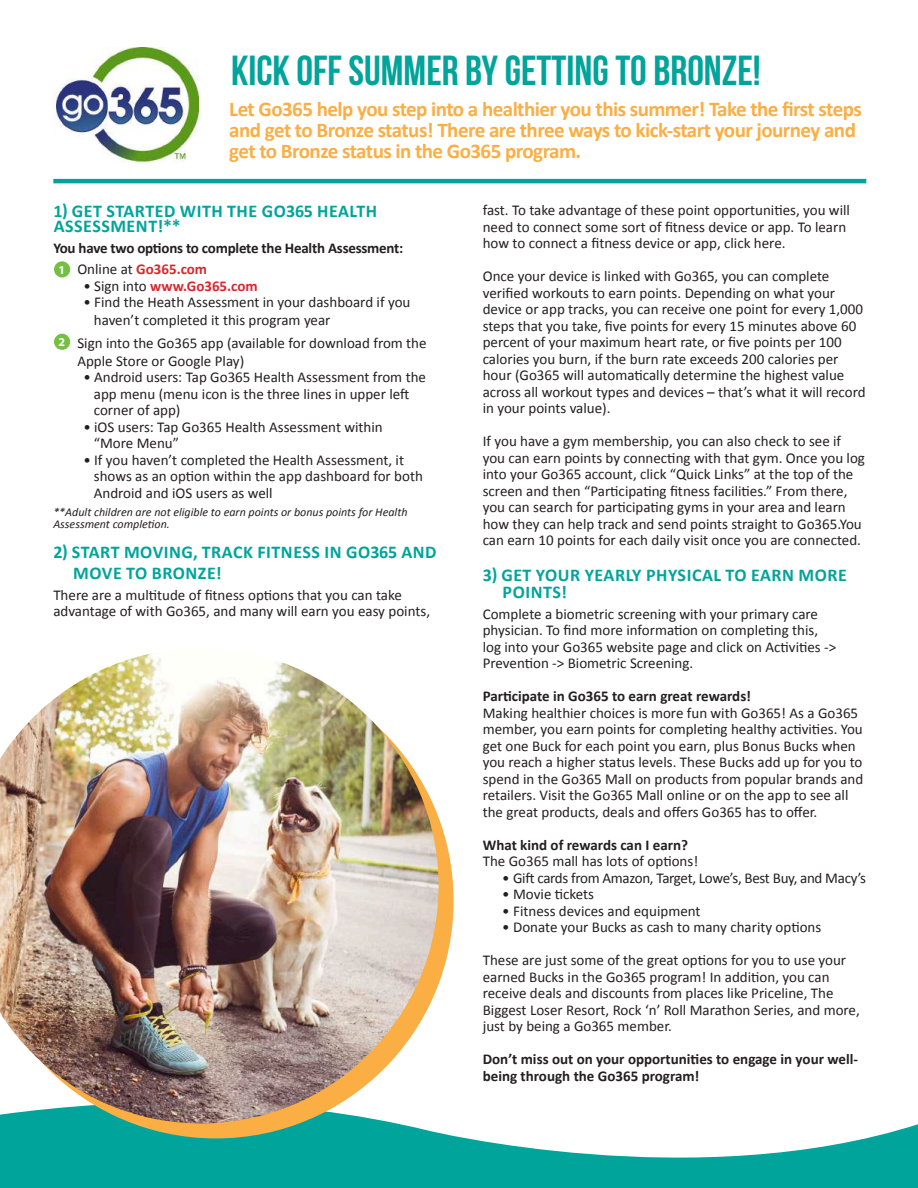
<style>
.page{position:relative;width:918px;height:1188px;background:#fff}
.page>*{position:absolute;margin:0;border:0;box-sizing:border-box;transform-origin:0 0}
.t1{font:700 42px "Bebas Neue";color:#00a49a}
.t2{font:700 21px/21px "Calibri";letter-spacing:-.025em;color:#fbae43}
.t3{font:700 18px/15px "Calibri";letter-spacing:.03em;color:#00a49a}
.t4{font:15px/16.5px "Calibri";color:#231f20}
.t5{font:700 15px/21px "Calibri";color:#231f20}
.t6{font:15px "Calibri";letter-spacing:-.02em;color:#231f20}
.t7{font:700 15px "Calibri";color:#d9272d}
.t8{font:italic 12px/12px "Calibri";color:#231f20}
.t9{font:700 12px "Myriad Pro";color:#fff}
.s1{font-weight:400}
.s2{color:#d9272d}
.s3{font-weight:400;color:#231f20}
</style>
<div class="page">
<svg style="left:0;top:1124px;width:918px;height:64px;fill:#00a49a"></svg>
<div style="left:54px;top:261px;width:16px;height:17px;background:#75c043;border-radius:50%"></div>
<div style="left:54px;top:334px;width:16px;height:16px;background:#75c043;border-radius:50%"></div>
<img style="left:53px;top:48px;width:146px;height:114px">
<hr style="left:53px;top:179px;width:813px;height:4px;background:#00a49a">
<svg style="left:0;top:819px;width:454px;height:319px"></svg>
<img style="left:0;top:653px;width:439px;height:470px">
<h1 class="t1" style="left:231px;top:47px;width:531px">KICK OFF SUMMER BY GETTING TO BRONZE!</h1>
<h2 class="t2" style="left:229px;top:99px;width:634px">Let Go365 help you step into a healthier you this summer! Take the first steps and get to Bronze status! There are three ways to kick-start your journey and get to Bronze status in the Go365 program.</h2>
<p class="t3" style="left:53px;top:204px;width:325px">1) GET STARTED WITH THE GO365 HEALTH<br>ASSESSMENT!**</p>
<p class="t5" style="left:77px;top:238px;width:328px;text-indent:-24px">You have two options to complete the Health Assessment:<br><span class="s1">Online at</span> <span class="s2">Go365.com</span></p>
<p class="t7" style="left:83px;top:276px;width:176px"><span class="s3">• Sign into</span> www.Go365.com</p>
<p class="t4" style="left:94px;top:293px;width:318px;line-height:18px;text-indent:-10px">• Find the Heath Assessment in your dashboard if you haven’t completed it this program year</p>
<p class="t4" style="left:77px;top:334px;width:351px;line-height:18px">Sign into the Go365 app (available for download from the<br>Apple Store or Google Play)</p>
<p class="t4" style="left:94px;top:369px;width:334px;text-indent:-10px">• Android users: Tap Go365 Health Assessment from the app menu (menu icon is the three lines in upper left corner of app)</p>
<p class="t4" style="left:94px;top:419px;width:290px;text-indent:-10px">• iOS users: Tap Go365 Health Assessment within “More Menu”</p>
<p class="t4" style="left:94px;top:452px;width:331px;text-indent:-10px">• If you haven’t completed the Health Assessment, it shows as an option within the app dashboard for both<br>Android and iOS users as well</p>
<p class="t8" style="left:53px;top:505px;width:356px">**Adult children are not eligible to earn points or bonus points for Health<br>Assessment completion.</p>
<p class="t3" style="left:73px;top:541px;width:365px;line-height:21px;text-indent:-20px">2) START MOVING, TRACK FITNESS IN GO365 AND<br>MOVE TO BRONZE!</p>
<p class="t4" style="left:53px;top:587px;width:378px">There are a multitude of fitness options that you can take advantage of with Go365, and many will earn you easy points,</p>
<p class="t9" style="left:59px;top:263px;width:8px">1</p>
<p class="t9" style="left:59px;top:336px;width:8px">2</p>
<p class="t4" style="left:483px;top:202px;width:369px">fast. To take advantage of these point opportunities, you will need to connect some sort of fitness device or app. To learn how to connect a fitness device or app, click here.</p>
<p class="t4" style="left:483px;top:268px;width:384px">Once your device is linked with Go365, you can complete verified workouts to earn points. Depending on what your device or app tracks, you can receive one point for every 1,000 steps that you take, five points for every 15 minutes above 60 percent of your maximum heart rate, or five points per 100 calories you burn, if the burn rate exceeds 200 calories per hour (Go365 will automatically determine the highest value across all workout types and devices – that’s what it will record in your points value).</p>
<p class="t4" style="left:483px;top:433px;width:384px">If you have a gym membership, you can also check to see if you can earn points by connecting with that gym. Once you log into your Go365 account, click “Quick Links” at the top of the screen and then “Participating fitness facilities.” From there, you can search for participating gyms in your area and learn how they can help track and send points straight to Go365.You can earn 10 points for each daily visit once you are connected.</p>
<p class="t3" style="left:503px;top:567px;width:346px;line-height:16.5px;text-indent:-20px">3) GET YOUR YEARLY PHYSICAL TO EARN MORE<br>POINTS!</p>
<p class="t4" style="left:483px;top:605px;width:355px">Complete a biometric screening with your primary care physician. To find more information on completing this, log into your Go365 website page and click on Activities -&gt; Prevention -&gt; Biometric Screening.</p>
<p class="t5" style="left:483px;top:686px;width:270px">Participate in Go365 to earn great rewards!</p>
<p class="t4" style="left:483px;top:704px;width:382px">Making healthier choices is more fun with Go365! As a Go365 member, you earn points for completing healthy activities. You get one Buck for each point you earn, plus Bonus Bucks when you reach a higher status levels. These Bucks add up for you to spend in the Go365 Mall on products from popular brands and retailers. Visit the Go365 Mall online or on the app to see all the great products, deals and offers Go365 has to offer.</p>
<p class="t5" style="left:483px;top:834px;width:207px">What kind of rewards can I earn?</p>
<p class="t4" style="left:483px;top:853px;width:217px">The Go365 mall has lots of options!</p>
<p class="t6" style="left:502px;top:868px;width:365px">• Gift cards from Amazon, Target, Lowe’s, Best Buy, and Macy’s</p>
<p class="t4" style="left:502px;top:886px;width:93px">• Movie tickets</p>
<p class="t4" style="left:502px;top:902px;width:200px">• Fitness devices and equipment</p>
<p class="t4" style="left:502px;top:919px;width:321px">• Donate your Bucks as cash to many charity options</p>
<p class="t4" style="left:483px;top:952px;width:379px">These are just some of the great options for you to use your earned Bucks in the Go365 program! In addition, you can receive deals and discounts from places like Priceline, The Biggest Loser Resort, Rock ‘n’ Roll Marathon Series, and more, just by being a Go365 member.</p>
<p class="t5" style="left:483px;top:1051px;width:377px;line-height:16.5px">Don’t miss out on your opportunities to engage in your well&shy;being through the Go365 program!</p>
</div>
